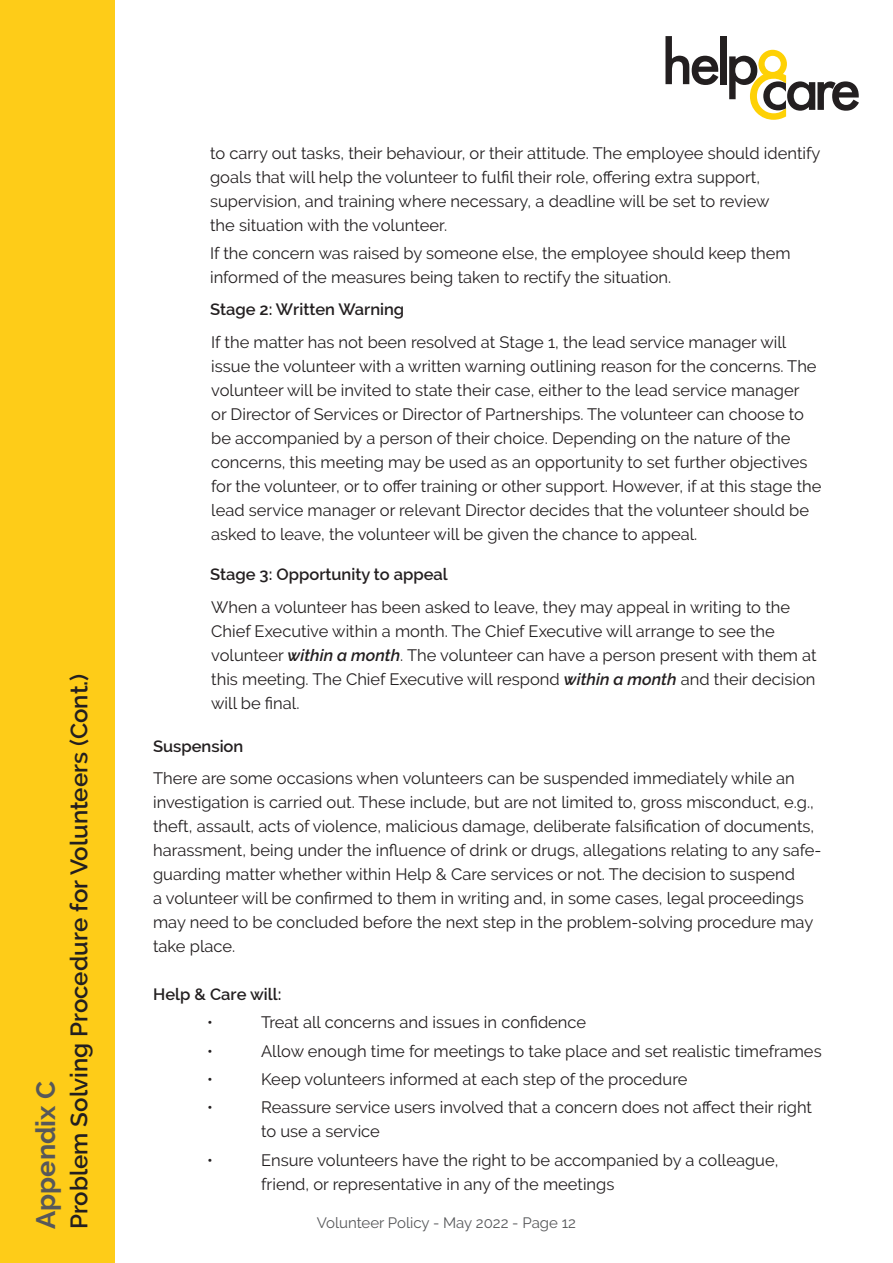
<style>
.page{position:relative;width:893px;height:1263px;background:#fff}
.page>*{position:absolute;margin:0;border:0;box-sizing:border-box;transform-origin:0 0}
.t1{font:700 27px "Raleway";color:#57585a}
.t2{font:600 24px "Raleway";color:#231f20}
.t3{font:16.5px/24px "Raleway";color:#231f20}
.t4{font:600 16.5px "Raleway";color:#231f20}
.t5{font:15px "Raleway";color:#57585a}
.s1{font-weight:600;font-style:italic}
</style>
<div class="page">
<div style="left:0;top:0;width:115px;height:1263px;background:#fecc18"></div>
<div style="left:720px;top:36px;width:7px;height:48px;background:#231f20"></div>
<svg style="left:729px;top:50px;width:130px;height:70px"></svg>
<svg style="left:665px;top:36px;width:53px;height:49px"></svg>
<h1 class="t1" style="left:30px;top:1229px;width:149px;rotate:-90deg">Appendix C</h1>
<h2 class="t2" style="left:65px;top:1229px;width:557px;rotate:-90deg">Problem Solving Procedure for Volunteers (Cont.)</h2>
<p class="t3" style="left:210px;top:141px;width:612px">to carry out tasks, their behaviour, or their attitude. The employee should identify goals that will help the volunteer to fulfil their role, offering extra support, supervision, and training where necessary, a deadline will be set to review<br>the situation with the volunteer.</p>
<p class="t3" style="left:210px;top:241px;width:582px">If the concern was raised by someone else, the employee should keep them informed of the measures being taken to rectify the situation.</p>
<p class="t4" style="left:210px;top:300px;width:196px">Stage 2: Written Warning</p>
<p class="t3" style="left:211px;top:330px;width:612px">If the matter has not been resolved at Stage 1, the lead service manager will issue the volunteer with a written warning outlining reason for the concerns. The volunteer will be invited to state their case, either to the lead service manager<br>or Director of Services or Director of Partnerships. The volunteer can choose to be accompanied by a person of their choice. Depending on the nature of the concerns, this meeting may be used as an opportunity to set further objectives for the volunteer, or to offer training or other support. However, if at this stage the lead service manager or relevant Director decides that the volunteer should be asked to leave, the volunteer will be given the chance to appeal.</p>
<p class="t4" style="left:210px;top:565px;width:239px">Stage 3: Opportunity to appeal</p>
<p class="t3" style="left:211px;top:595px;width:607px">When a volunteer has been asked to leave, they may appeal in writing to the Chief Executive within a month. The Chief Executive will arrange to see the volunteer <span class="s1">within a month</span>. The volunteer can have a person present with them at this meeting. The Chief Executive will respond <span class="s1">within a month</span> and their decision will be final.</p>
<p class="t4" style="left:153px;top:736px;width:92px">Suspension</p>
<p class="t3" style="left:153px;top:766px;width:670px">There are some occasions when volunteers can be suspended immediately while an investigation is carried out. These include, but are not limited to, gross misconduct, e.g., theft, assault, acts of violence, malicious damage, deliberate falsification of documents, harassment, being under the influence of drink or drugs, allegations relating to any safe&shy;guarding matter whether within Help &amp; Care services or not. The decision to suspend<br>a volunteer will be confirmed to them in writing and, in some cases, legal proceedings may need to be concluded before the next step in the problem-solving procedure may take place.</p>
<p class="t4" style="left:153px;top:985px;width:130px">Help &amp; Care will:</p>
<p class="t3" style="left:207px;top:1010px;width:7px">•</p>
<p class="t3" style="left:261px;top:1010px;width:327px">Treat all concerns and issues in confidence</p>
<p class="t3" style="left:207px;top:1039px;width:7px">•</p>
<p class="t3" style="left:261px;top:1039px;width:562px">Allow enough time for meetings to take place and set realistic timeframes</p>
<p class="t3" style="left:207px;top:1067px;width:7px">•</p>
<p class="t3" style="left:261px;top:1067px;width:428px">Keep volunteers informed at each step of the procedure</p>
<p class="t3" style="left:207px;top:1095px;width:7px">•</p>
<p class="t3" style="left:261px;top:1095px;width:552px">Reassure service users involved that a concern does not affect their right to use a service</p>
<p class="t3" style="left:207px;top:1147px;width:7px">•</p>
<p class="t3" style="left:261px;top:1147px;width:519px">Ensure volunteers have the right to be accompanied by a colleague, friend, or representative in any of the meetings</p>
<p class="t5" style="left:317px;top:1214px;width:261px">Volunteer Policy - May 2022 - Page 12</p>
</div>
